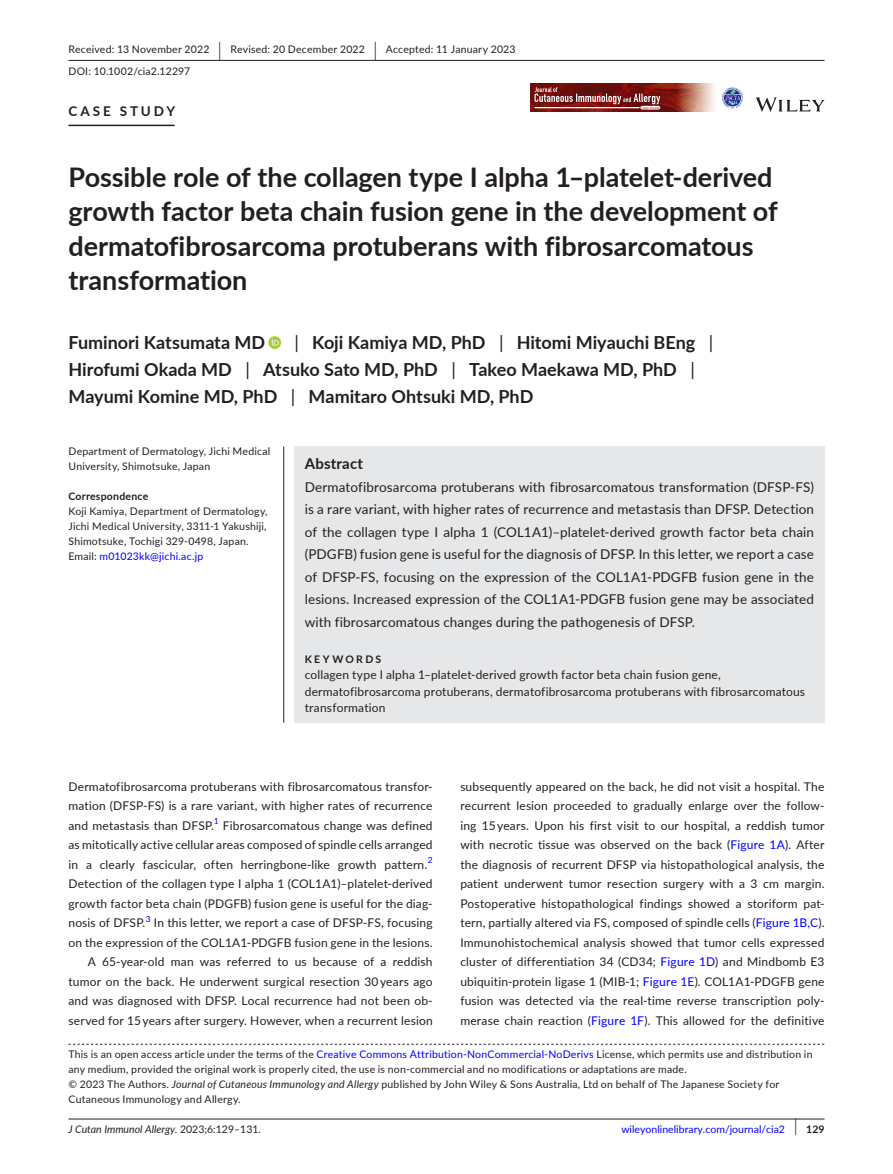
<style>
.page{position:relative;width:893px;height:1174px;background:#fff}
.page>*{position:absolute;margin:0;border:0;box-sizing:border-box;transform-origin:0 0}
.t1{font:700 27px/34.5px "Lato";color:#231f20}
.t2{font:700 18px/27px "Lato";color:#231f20}
.t3{font:700 15px "Lato";letter-spacing:.015em;color:#231f20}
.t4{font:13.5px/22.5px "Lato";letter-spacing:.01em;color:#231f20;text-align:justify}
.t5{font:700 13.5px "Lato";letter-spacing:.215em;color:#231f20}
.t6{font:12px/19.5px "Lato";letter-spacing:.015em;color:#231f20;text-align:justify}
.t7{font:10.5px/15px "Lato";letter-spacing:.02em;color:#231f20}
.t8{font:10.5px "Lato";color:#00f}
.t9{font:italic 10.5px "Lato";color:#231f20}
.t10{font:700 10.5px "Lato";letter-spacing:.02em;color:#231f20}
.t11{font:700 10.5px "Lato";letter-spacing:.22em;color:#231f20}
.t12{font:8.4px "Lato";color:#00f}
.s1{font-size:19.65px}
.s2{font-weight:400}
.s3{color:#00f}
.s4{font-style:italic}
.s5{font-style:normal}
.s6{font-size:17.4px;color:#231f20}
.s7{font-weight:700;color:#231f20}
</style>
<div class="page">
<hr style="left:68px;top:1118px;width:756px;height:1px;background:#231f20">
<svg style="left:756px;top:97px;width:68px;height:15px"></svg>
<img style="left:530px;top:83px;width:185px;height:29px">
<svg style="left:534px;top:87px;width:126px;height:22px;background:#914543"></svg>
<svg style="left:722px;top:87px;width:21px;height:21px"></svg>
<hr style="left:68px;top:60px;width:756px;height:1px;background:#231f20">
<hr style="left:68px;top:125px;width:107px;height:1px;background:#231f20">
<svg style="left:268px;top:336px;width:13px;height:13px"></svg>
<svg style="left:272px;top:338px;width:7px;height:7px"></svg>
<svg style="left:68px;top:1043px;width:756px;height:1px"></svg>
<div style="left:294px;top:446px;width:530px;height:276px;background:#e6e7e9"></div>
<hr style="left:283px;top:446px;width:1px;height:276px;background:#231f20">
<p class="t7" style="left:68px;top:38px;width:449px;line-height:21.8px">Received: 13 November 2022 <span class="s1">|</span> Revised: 20 December 2022 <span class="s1">|</span> Accepted: 11 January 2023<br>DOI: 10.1002/cia2.12297</p>
<p class="t5" style="left:68px;top:101px;width:108px">CASE STUDY</p>
<h1 class="t1" style="left:68px;top:159px;width:711px">Possible role of the collagen type I alpha 1–platelet-derived growth factor beta chain fusion gene in the development of dermatofibrosarcoma protuberans with fibrosarcomatous transformation</h1>
<h2 class="t2" style="left:68px;top:328px;width:646px;text-indent:226px"><span class="s2">|</span> Koji Kamiya MD, PhD <span class="s2">|</span> Hitomi Miyauchi BEng <span class="s2">|<br></span>Hirofumi Okada MD <span class="s2">|</span> Atsuko Sato MD, PhD <span class="s2">|</span> Takeo Maekawa MD, PhD <span class="s2">|<br></span>Mayumi Komine MD, PhD <span class="s2">|</span> Mamitaro Ohtsuki MD, PhD</h2>
<h2 class="t2" style="left:68px;top:328px;width:198px">Fuminori Katsumata MD</h2>
<p class="t7" style="left:68px;top:443px;width:203px">Department of Dermatology, Jichi Medical<br>University, Shimotsuke, Japan</p>
<p class="t10" style="left:68px;top:488px;width:81px">Correspondence</p>
<p class="t7" style="left:68px;top:503px;width:201px">Koji Kamiya, Department of Dermatology, Jichi Medical University, 3311-1 Yakushiji, Shimotsuke, Tochigi 329-0498, Japan.<br>Email: <span class="s3">m01023kk@jichi.ac.jp</span></p>
<p class="t3" style="left:305px;top:452px;width:60px">Abstract</p>
<p class="t4" style="left:305px;top:475px;width:511px">Dermatofibrosarcoma protuberans with fibrosarcomatous transformation (DFSP-FS) is a rare variant, with higher rates of recurrence and metastasis than DFSP. Detection of the collagen type I alpha 1 (COL1A1)–platelet-derived growth factor beta chain (PDGFB) fusion gene is useful for the diagnosis of DFSP. In this letter, we report a case of DFSP-FS, focusing on the expression of the COL1A1-PDGFB fusion gene in the lesions. Increased expression of the COL1A1-PDGFB fusion gene may be associated with fibrosarcomatous changes during the pathogenesis of DFSP.</p>
<p class="t11" style="left:305px;top:651px;width:78px">KEYWORDS</p>
<p class="t6" style="left:305px;top:666px;width:502px;line-height:16.5px;text-align:left">collagen type I alpha 1–platelet-derived growth factor beta chain fusion gene, dermatofibrosarcoma protuberans, dermatofibrosarcoma protuberans with fibrosarcomatous transformation</p>
<p class="t6" style="left:68px;top:776px;width:366px">Dermatofibrosarcoma protuberans with fibrosarcomatous transfor&shy;mation (DFSP-FS) is a rare variant, with higher rates of recurrence and metastasis than DFSP.</p>
<p class="t12" style="left:214px;top:815px;width:6px">1</p>
<p class="t6" style="left:68px;top:815px;width:366px;text-indent:154px">Fibrosarcomatous change was defined as mitotically active cellular areas composed of spindle cells arranged in a clearly fascicular, often herringbone-like growth pattern.</p>
<p class="t12" style="left:428px;top:854px;width:6px">2</p>
<p class="t6" style="left:68px;top:873px;width:366px">Detection of the collagen type I alpha 1 (COL1A1)–platelet-derived growth factor beta chain (PDGFB) fusion gene is useful for the diag&shy;nosis of DFSP.</p>
<p class="t12" style="left:146px;top:913px;width:6px">3</p>
<p class="t6" style="left:68px;top:912px;width:366px;text-align:right">In this letter, we report a case of DFSP-FS, focusing<br>on the expression of the COL1A1-PDGFB fusion gene in the lesions.<br>A 65-year-old man was referred to us because of a reddish tumor on the back. He underwent surgical resection 30 years ago and was diagnosed with DFSP. Local recurrence had not been ob&shy;served for 15 years after surgery. However, when a recurrent lesion</p>
<p class="t6" style="left:460px;top:776px;width:366px">subsequently appeared on the back, he did not visit a hospital. The recurrent lesion proceeded to gradually enlarge over the follow&shy;ing 15 years. Upon his first visit to our hospital, a reddish tumor with necrotic tissue was observed on the back (<span class="s3">Figure 1A</span>). After the diagnosis of recurrent DFSP via histopathological analysis, the patient underwent tumor resection surgery with a 3 cm margin.<br>Postoperative histopathological findings showed a storiform pat&shy;tern, partially altered via FS, composed of spindle cells (<span class="s3">Figure 1B,C</span>).<br>Immunohistochemical analysis showed that tumor cells expressed cluster of differentiation 34 (CD34; <span class="s3">Figure 1D</span>) and Mindbomb E3 ubiquitin-protein ligase 1 (MIB-1; <span class="s3">Figure 1E</span>). COL1A1-PDGFB gene fusion was detected via the real-time reverse transcription poly&shy;merase chain reaction (<span class="s3">Figure 1F</span>). This allowed for the definitive</p>
<p class="t7" style="left:68px;top:1046px;width:746px">This is an open access article under the terms of the <span class="s3">Creative Commons Attribution-NonCommercial-NoDerivs</span> License, which permits use and distribution in any medium, provided the original work is properly cited, the use is non-commercial and no modifications or adaptations are made.<br>© 2023 The Authors. <span class="s4">Journal of Cutaneous Immunology and Allergy</span> published by John Wiley &amp; Sons Australia, Ltd on behalf of The Japanese Society for Cutaneous Immunology and Allergy.</p>
<p class="t9" style="left:68px;top:1121px;width:194px">J Cutan Immunol Allergy. <span class="s5">2023;6:129–131.</span></p>
<p class="t8" style="left:621px;top:1121px;width:205px">wileyonlinelibrary.com/journal/cia2 <span class="s6">|</span> <span class="s7">129</span></p>
</div>
